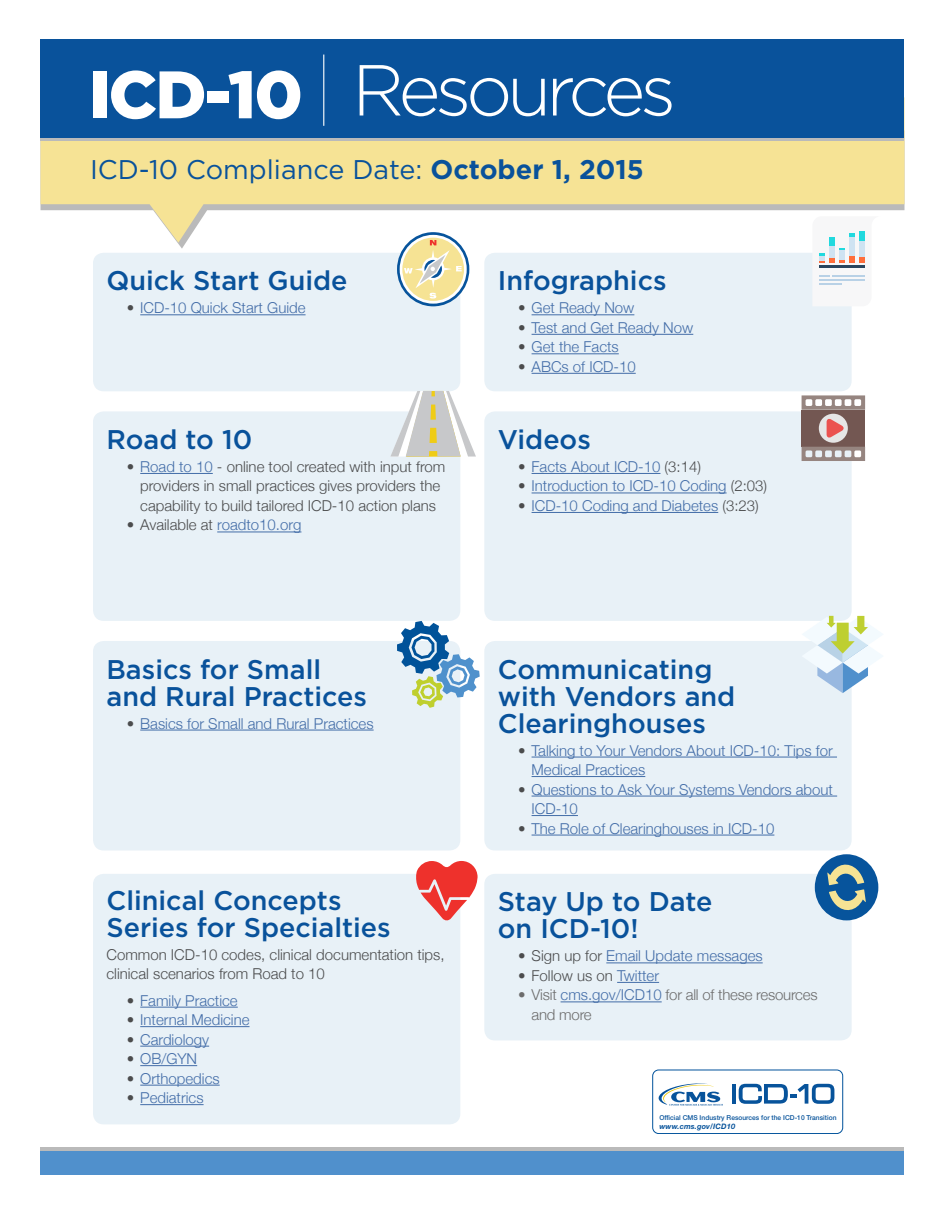
<style>
.page{position:relative;width:945px;height:1215px;background:#fff}
.page>*{position:absolute;margin:0;border:0;box-sizing:border-box;transform-origin:0 0}
.t1{font:300 72px "Gotham";letter-spacing:-.07em;color:#fff}
.t2{font:900 67.05px "Gotham";color:#fff}
.t3{font:500 27px/27px "Gotham";color:#09529b}
.t4{font:27px "Gotham";color:#09529b}
.t5{font:300 15px/19.5px "Helvetica Neue";color:#436da8}
.t6{font:300 15px/19.5px "Helvetica Neue";color:#4b4c4d;text-align:center}
.t7{font:300 15px/19.5px "Helvetica Neue";letter-spacing:-.015em;color:#6c6c6c}
.t8{font:italic 700 7.5px "Helvetica Neue";letter-spacing:.02em;color:#07539b}
.t9{font:500 6.75px "Helvetica Neue";color:#07539b}
.s1{font-weight:700}
.s2{color:#4b4c4d}
.s3{color:#436da8}
</style>
<div class="page">
<svg style="left:40px;top:141px;width:864px;height:102px;fill:#f6e395"></svg>
<div style="left:40px;top:97px;width:864px;height:44px;background:#bababa"></div>
<div style="left:40px;top:39px;width:864px;height:99px;background:#09529b"></div>
<hr style="left:323px;top:55px;width:1px;height:71px;background:#fff">
<div style="left:484px;top:874px;width:368px;height:166px;background:#e8f1f7;border-radius:11px"></div>
<hr style="left:606px;top:963px;width:157px;height:1px;background:#436da8">
<hr style="left:617px;top:982px;width:42px;height:1px;background:#436da8">
<hr style="left:561px;top:1002px;width:101px;height:1px;background:#436da8">
<div style="left:484px;top:641px;width:368px;height:210px;background:#e8f1f7;border-radius:11px"></div>
<hr style="left:532px;top:757px;width:305px;height:1px;background:#436da8">
<hr style="left:532px;top:776px;width:113px;height:1px;background:#436da8">
<hr style="left:532px;top:796px;width:305px;height:1px;background:#436da8">
<hr style="left:532px;top:815px;width:46px;height:1px;background:#436da8">
<hr style="left:532px;top:835px;width:242px;height:1px;background:#436da8">
<div style="left:484px;top:411px;width:368px;height:210px;background:#e8f1f7;border-radius:11px"></div>
<hr style="left:532px;top:473px;width:128px;height:1px;background:#436da8">
<hr style="left:532px;top:493px;width:195px;height:1px;background:#436da8">
<hr style="left:532px;top:512px;width:186px;height:1px;background:#436da8">
<div style="left:484px;top:253px;width:368px;height:138px;background:#e8f1f7;border-radius:11px"></div>
<hr style="left:532px;top:314px;width:102px;height:1px;background:#436da8">
<hr style="left:532px;top:334px;width:161px;height:1px;background:#436da8">
<hr style="left:532px;top:353px;width:87px;height:1px;background:#436da8">
<hr style="left:532px;top:373px;width:104px;height:1px;background:#436da8">
<div style="left:93px;top:253px;width:367px;height:138px;background:#e8f1f7;border-radius:11px"></div>
<hr style="left:140px;top:314px;width:166px;height:1px;background:#436da8">
<div style="left:93px;top:411px;width:367px;height:210px;background:#e8f1f7;border-radius:11px"></div>
<hr style="left:140px;top:473px;width:73px;height:1px;background:#436da8">
<hr style="left:217px;top:532px;width:84px;height:1px;background:#436da8">
<div style="left:93px;top:641px;width:367px;height:210px;background:#e8f1f7;border-radius:11px"></div>
<hr style="left:140px;top:730px;width:234px;height:1px;background:#436da8">
<div style="left:93px;top:874px;width:367px;height:250px;background:#e8f1f7;border-radius:11px"></div>
<hr style="left:140px;top:1007px;width:98px;height:1px;background:#436da8">
<hr style="left:140px;top:1026px;width:110px;height:1px;background:#436da8">
<hr style="left:140px;top:1046px;width:69px;height:1px;background:#436da8">
<hr style="left:140px;top:1065px;width:57px;height:1px;background:#436da8">
<hr style="left:140px;top:1085px;width:80px;height:1px;background:#436da8">
<hr style="left:140px;top:1104px;width:64px;height:1px;background:#436da8">
<div style="left:652px;top:1070px;width:191px;height:64px;border:1px solid #01529b;border-radius:6px"></div>
<hr style="left:732px;top:1084px;width:4px;height:20px;background:#07539b">
<svg style="left:739px;top:1084px;width:95px;height:20px"></svg>
<svg style="left:658px;top:1083px;width:65px;height:23px"></svg>
<div style="left:40px;top:1148px;width:864px;height:19px;background:#bababa"></div>
<div style="left:40px;top:1151px;width:864px;height:23px;background:#5090cc"></div>
<div style="left:802px;top:410px;width:63px;height:37px;background:#735752"></div>
<svg style="left:802px;top:395px;width:63px;height:15px"></svg>
<svg style="left:802px;top:447px;width:63px;height:14px"></svg>
<div style="left:819px;top:414px;width:29px;height:29px;background:#e6e6e6;border-radius:50%"></div>
<svg style="left:827px;top:418px;width:17px;height:20px"></svg>
<svg style="left:812px;top:216px;width:69px;height:90px"></svg>
<hr style="left:819px;top:279px;width:46px;height:1px;background:#b8d1e6">
<hr style="left:819px;top:283px;width:23px;height:2px;background:#b8d1e6">
<svg style="left:802px;top:616px;width:81px;height:77px"></svg>
<div style="left:815px;top:854px;width:63px;height:66px;background:#07549c;border-radius:50%"></div>
<svg style="left:827px;top:861px;width:39px;height:50px"></svg>
<svg style="left:390px;top:391px;width:86px;height:66px"></svg>
<svg style="left:397px;top:232px;width:72px;height:74px"></svg>
<svg style="left:416px;top:861px;width:62px;height:60px"></svg>
<svg style="left:397px;top:621px;width:83px;height:87px"></svg>
<h1 class="t2" style="left:89px;top:56px;width:216px">ICD-10</h1>
<h1 class="t1" style="left:352px;top:51px;width:325px">Resources</h1>
<p class="t4" style="left:90px;top:155px;width:555px">ICD-10 Compliance Date: <span class="s1">October 1, 2015</span></p>
<h2 class="t3" style="left:106px;top:267px;width:243px">Quick Start Guide</h2>
<p class="t5" style="left:127px;top:297px;width:180px"><span class="s2">•</span> ICD-10 Quick Start Guide</p>
<h2 class="t3" style="left:106px;top:425px;width:147px">Road to 10</h2>
<p class="t6" style="left:127px;top:456px;width:320px">• <span class="s3">Road to 10</span> - online tool created with input from providers in small practices gives providers the capability to build tailored ICD-10 action plans</p>
<p class="t6" style="left:127px;top:514px;width:176px">• Available at <span class="s3">roadto10.org</span></p>
<h2 class="t3" style="left:106px;top:655px;width:262px">Basics for Small and Rural Practices</h2>
<p class="t5" style="left:127px;top:712px;width:248px"><span class="s2">•</span> Basics for Small and Rural Practices</p>
<h2 class="t3" style="left:106px;top:886px;width:286px">Clinical Concepts<br>Series for Specialties</h2>
<p class="t6" style="left:106px;top:944px;width:340px;text-align:left">Common ICD-10 codes, clinical documentation tips, clinical scenarios from Road to 10</p>
<p class="t5" style="left:127px;top:989px;width:113px"><span class="s2">•</span> Family Practice</p>
<p class="t5" style="left:127px;top:1009px;width:124px"><span class="s2">•</span> Internal Medicine</p>
<p class="t5" style="left:127px;top:1028px;width:84px"><span class="s2">•</span> Cardiology</p>
<p class="t5" style="left:127px;top:1048px;width:72px"><span class="s2">•</span> OB/GYN</p>
<p class="t5" style="left:127px;top:1067px;width:94px"><span class="s2">•</span> Orthopedics</p>
<p class="t5" style="left:127px;top:1087px;width:78px"><span class="s2">•</span> Pediatrics</p>
<h2 class="t3" style="left:498px;top:267px;width:170px">Infographics</h2>
<p class="t5" style="left:518px;top:297px;width:118px"><span class="s2">•</span> Get Ready Now</p>
<p class="t5" style="left:518px;top:317px;width:177px"><span class="s2">•</span> Test and Get Ready Now</p>
<p class="t5" style="left:518px;top:336px;width:102px"><span class="s2">•</span> Get the Facts</p>
<p class="t5" style="left:518px;top:356px;width:119px"><span class="s2">•</span> ABCs of ICD-10</p>
<h2 class="t3" style="left:498px;top:425px;width:95px">Videos</h2>
<p class="t5" style="left:518px;top:456px;width:184px"><span class="s2">•</span> Facts About ICD-10 <span class="s2">(3:14)</span></p>
<p class="t5" style="left:518px;top:475px;width:251px"><span class="s2">•</span> Introduction to ICD-10 Coding <span class="s2">(2:03)</span></p>
<p class="t5" style="left:518px;top:495px;width:242px"><span class="s2">•</span> ICD-10 Coding and Diabetes <span class="s2">(3:23)</span></p>
<h2 class="t3" style="left:498px;top:655px;width:239px">Communicating with Vendors and<br>Clearinghouses</h2>
<p class="t5" style="left:532px;top:739px;width:303px;text-indent:-14px"><span class="s2">•</span> Talking to Your Vendors About ICD-10: Tips for<br>Medical Practices</p>
<p class="t5" style="left:532px;top:778px;width:303px;text-indent:-14px"><span class="s2">•</span> Questions to Ask Your Systems Vendors about<br>ICD-10</p>
<p class="t5" style="left:518px;top:817px;width:258px"><span class="s2">•</span> The Role of Clearinghouses in ICD-10</p>
<h2 class="t3" style="left:498px;top:888px;width:216px">Stay Up to Date on ICD-10!</h2>
<p class="t5" style="left:518px;top:945px;width:246px"><span class="s2">• Sign up for</span> Email Update messages</p>
<p class="t6" style="left:518px;top:965px;width:143px">• Follow us on <span class="s3">Twitter</span></p>
<p class="t7" style="left:532px;top:984px;width:288px;text-indent:-14px">• Visit <span class="s3">cms.gov/ICD10</span> for all of these resources and more</p>
<p class="t9" style="left:659px;top:1113px;width:179px">Official CMS Industry Resources for the ICD-10 Transition</p>
<p class="t8" style="left:659px;top:1120px;width:77px">www.cms.gov/ICD10</p>
</div>
